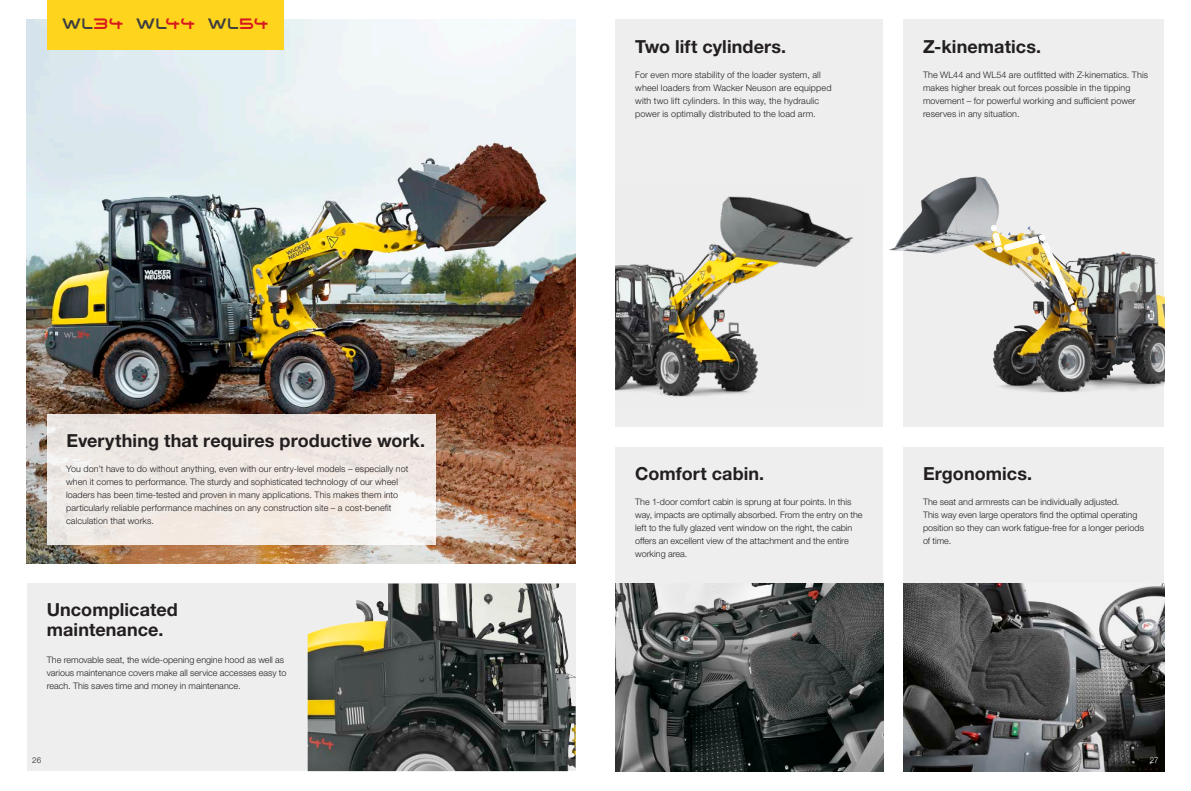
<style>
.page{position:relative;width:1191px;height:791px;background:#fff}
.page>*{position:absolute;margin:0;border:0;box-sizing:border-box;transform-origin:0 0}
.t1{font:700 18px/20px "Helvetica Neue LTW1 G";letter-spacing:.005em;color:#231f20}
.t2{font:16px "Wacker Neuson";letter-spacing:-.005em;color:#3e3e3f}
.t3{font:300 9px/13px "Helvetica Neue LTW1 G";letter-spacing:.005em;color:#231f20}
.t4{font:300 8px "Helvetica Neue LTW1 G";color:#231f20}
.t5{font:300 8px "Helvetica Neue LTW1 G";color:#fff}
.s1{color:#d7171f}
</style>
<div class="page">
<img style="left:27px;top:20px;width:548px;height:544px">
<div style="left:903px;top:447px;width:261px;height:136px;background:#eeeeef"></div>
<div style="left:615px;top:447px;width:268px;height:136px;background:#eeeeef"></div>
<div style="left:27px;top:583px;width:548px;height:188px;background:#eeeeef"></div>
<div style="left:615px;top:20px;width:268px;height:407px;background:#eeeeef"></div>
<div style="left:903px;top:20px;width:261px;height:407px;background:#eeeeef"></div>
<div style="left:47px;top:0;width:236px;height:50px;background:#fed41d"></div>
<img style="left:903px;top:583px;width:261px;height:188px">
<img style="left:615px;top:196px;width:239px;height:201px">
<img style="left:889px;top:176px;width:275px;height:217px">
<img style="left:990px;top:225px;width:87px;height:87px">
<img style="left:615px;top:583px;width:268px;height:188px">
<img style="left:308px;top:583px;width:267px;height:188px">
<svg style="left:47px;top:414px;width:388px;height:130px;background:#f0e9e4"></svg>
<h2 class="t2" style="left:62px;top:16px;width:208px">WL<span class="s1">34</span> WL<span class="s1">44</span> WL<span class="s1">54</span></h2>
<h1 class="t1" style="left:635px;top:36px;width:152px">Two lift cylinders.</h1>
<h1 class="t1" style="left:923px;top:36px;width:120px">Z-kinematics.</h1>
<p class="t3" style="left:635px;top:68px;width:198px">For even more stability of the loader system, all wheel loaders from Wacker Neuson are equipped with two lift cylinders. In this way, the hydraulic power is optimally distributed to the load arm.</p>
<p class="t3" style="left:923px;top:68px;width:226px">The WL44 and WL54 are outfitted with Z-kinematics. This makes higher break out forces possible in the tipping movement – for powerful working and sufficient power reserves in any situation.</p>
<h1 class="t1" style="left:67px;top:430px;width:360px">Everything that requires productive work.</h1>
<p class="t3" style="left:66px;top:462px;width:344px">You don’t have to do without anything, even with our entry-level models – especially not when it comes to performance. The sturdy and sophisticated technology of our wheel loaders has been time-tested and proven in many applications. This makes them into particularly reliable performance machines on any construction site – a cost-benefit calculation that works.</p>
<h1 class="t1" style="left:635px;top:463px;width:131px">Comfort cabin.</h1>
<h1 class="t1" style="left:923px;top:463px;width:111px">Ergonomics.</h1>
<p class="t3" style="left:923px;top:495px;width:222px">The seat and armrests can be individually adjusted.<br>This way even large operators find the optimal operating position so they can work fatigue-free for a longer periods of time.</p>
<p class="t3" style="left:635px;top:495px;width:229px">The 1-door comfort cabin is sprung at four points. In this way, impacts are optimally absorbed. From the entry on the left to the fully glazed vent window on the right, the cabin offers an excellent view of the attachment and the entire working area.</p>
<h1 class="t1" style="left:47px;top:600px;width:133px">Uncomplicated maintenance.</h1>
<p class="t3" style="left:47px;top:653px;width:241px">The removable seat, the wide-opening engine hood as well as various maintenance covers make all service accesses easy to reach. This saves time and money in maintenance.</p>
<p class="t4" style="left:32px;top:755px;width:10px">26</p>
<p class="t5" style="left:1149px;top:755px;width:10px">27</p>
</div>
